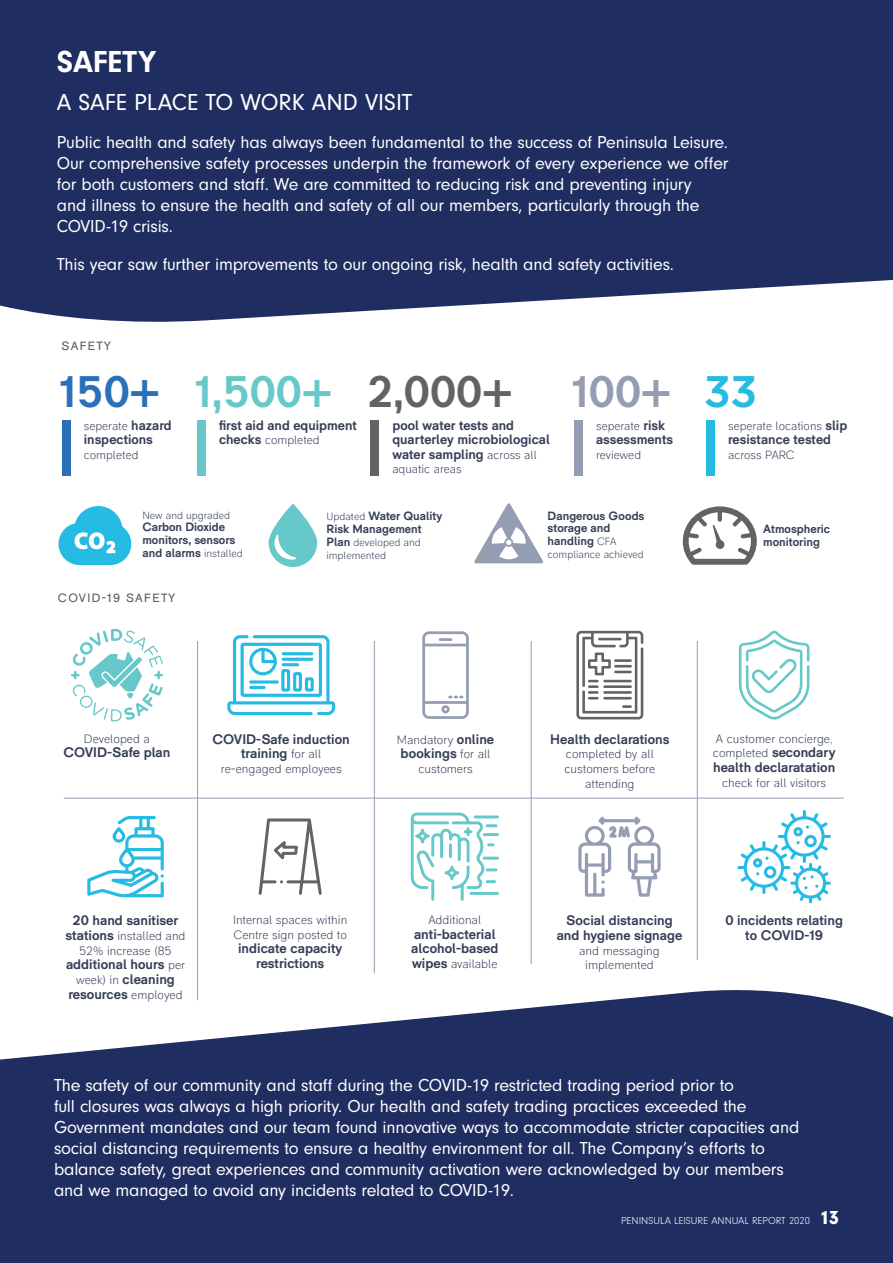
<style>
.page{position:relative;width:893px;height:1263px;background:#fff}
.page>*{position:absolute;margin:0;border:0;box-sizing:border-box;transform-origin:0 0}
.t1{font:700 44.1px "RM Pro";color:#66c8c8}
.t2{font:700 44.1px "RM Pro";color:#616365}
.t3{font:700 44.1px "RM Pro";color:#2b71b9}
.t4{font:700 44.1px "RM Pro";color:#959db3}
.t5{font:700 44.1px "RM Pro";color:#25bbe3}
.t6{font:700 31.5px "Neuzeit Gro";color:#fff}
.t7{font:24px "Neuzeit Gro";color:#fff}
.t8{font:18px/21px "Neuzeit Gro";letter-spacing:-.01em;color:#fff}
.t9{font:700 13.8px/14.7px "RM Pro";color:#353e57;text-align:center}
.t10{font:700 13.65px/14.5px "RM Pro";color:#353e57}
.t11{font:300 12.15px/14.7px "RM Pro";color:#353e57;text-align:center}
.t12{font:700 12px/12.8px "RM Pro";color:#353e57}
.t13{font:12px "RM Pro";letter-spacing:.115em;color:#606161}
.t14{font:300 11.85px "RM Pro";color:#353e57}
.t15{font:300 10.5px/12.8px "RM Pro";color:#353e57}
.t16{font:300 10.5px "Neuzeit Gro";color:#fff}
.s1{font-weight:700;font-size:13.65px}
.s2{font-weight:300;font-size:11.85px}
.s3{font-weight:300;font-size:10.5px}
.s4{font-weight:700;font-size:12px}
.s5{font-weight:300;font-size:12.15px}
.s6{font-weight:700;font-size:13.8px}
.s7{font-weight:900;font-size:19.5px}
</style>
<div class="page">
<svg style="left:0;top:990px;width:893px;height:273px;background:#384371"></svg>
<div style="left:0;top:0;width:893px;height:322px;background:#202d60"></div>
<div style="left:62px;top:420px;width:9px;height:56px;background:#2b71b9"></div>
<div style="left:198px;top:420px;width:8px;height:56px;background:#66c8c8"></div>
<div style="left:371px;top:420px;width:8px;height:56px;background:#616365"></div>
<div style="left:575px;top:420px;width:8px;height:56px;background:#959db3"></div>
<div style="left:707px;top:420px;width:8px;height:56px;background:#25bbe3"></div>
<svg style="left:71px;top:629px;width:92px;height:92px"></svg>
<svg style="left:227px;top:635px;width:108px;height:80px"></svg>
<svg style="left:249px;top:680px;width:30px;height:4px"></svg>
<hr style="left:249px;top:686px;width:17px;height:3px;background:#25bbe3;border-radius:2px">
<svg style="left:422px;top:631px;width:47px;height:88px"></svg>
<svg style="left:576px;top:631px;width:67px;height:88px"></svg>
<svg style="left:739px;top:631px;width:70px;height:88px"></svg>
<hr style="left:474px;top:815px;width:25px;height:3px;background:#66c8c8">
<hr style="left:483px;top:833px;width:16px;height:3px;background:#66c8c8">
<hr style="left:483px;top:857px;width:16px;height:3px;background:#66c8c8">
<hr style="left:470px;top:892px;width:29px;height:3px;background:#66c8c8">
<svg style="left:411px;top:812px;width:86px;height:89px"></svg>
<svg style="left:578px;top:816px;width:83px;height:81px"></svg>
<svg style="left:259px;top:818px;width:63px;height:77px"></svg>
<svg style="left:87px;top:816px;width:77px;height:81px"></svg>
<svg style="left:737px;top:810px;width:94px;height:93px"></svg>
<svg style="left:683px;top:506px;width:74px;height:59px"></svg>
<svg style="left:269px;top:504px;width:48px;height:63px"></svg>
<svg style="left:59px;top:506px;width:72px;height:59px"></svg>
<div style="left:94px;top:536px;width:6px;height:9px;background:#25bbe3;border-radius:50%"></div>
<svg style="left:474px;top:503px;width:69px;height:60px"></svg>
<hr style="left:197px;top:641px;width:1px;height:359px;background:#959db3">
<hr style="left:64px;top:798px;width:780px;height:1px;background:#959db3">
<hr style="left:374px;top:641px;width:1px;height:332px;background:#959db3">
<hr style="left:531px;top:641px;width:1px;height:323px;background:#959db3">
<hr style="left:697px;top:641px;width:1px;height:319px;background:#959db3">
<h2 class="t6" style="left:57px;top:44px;width:101px">SAFETY</h2>
<h3 class="t7" style="left:57px;top:89px;width:357px">A SAFE PLACE TO WORK AND VISIT</h3>
<p class="t8" style="left:57px;top:132px;width:673px">Public health and safety has always been fundamental to the success of Peninsula Leisure.<br>Our comprehensive safety processes underpin the framework of every experience we offer for both customers and staff. We are committed to reducing risk and preventing injury<br>and illness to ensure the health and safety of all our members, particularly through the COVID-19 crisis.</p>
<p class="t8" style="left:57px;top:254px;width:619px">This year saw further improvements to our ongoing risk, health and safety activities.</p>
<p class="t13" style="left:62px;top:339px;width:51px">SAFETY</p>
<h1 class="t3" style="left:60px;top:365px;width:102px">150+</h1>
<p class="t14" style="left:84px;top:419px;width:89px">seperate <span class="s1">hazard</span></p>
<p class="t10" style="left:84px;top:433px;width:70px">inspections</p>
<p class="t14" style="left:84px;top:448px;width:56px">completed</p>
<h1 class="t1" style="left:195px;top:365px;width:139px">1,500+</h1>
<p class="t10" style="left:219px;top:418px;width:139px">first aid and equipment</p>
<p class="t14" style="left:219px;top:434px;width:102px"><span class="s1">checks</span> completed</p>
<h1 class="t2" style="left:368px;top:365px;width:146px">2,000+</h1>
<p class="t10" style="left:392px;top:418px;width:159px">pool water tests and quarterley microbiological water sampling <span class="s2">across all</span></p>
<p class="t14" style="left:392px;top:463px;width:71px">aquatic areas</p>
<h1 class="t4" style="left:572px;top:365px;width:101px">100+</h1>
<p class="t14" style="left:596px;top:419px;width:71px">seperate <span class="s1">risk</span></p>
<p class="t10" style="left:596px;top:433px;width:78px">assessments</p>
<p class="t14" style="left:596px;top:448px;width:47px">reviewed</p>
<p class="t15" style="left:142px;top:509px;width:89px">New and upgraded</p>
<p class="t12" style="left:142px;top:521px;width:102px">Carbon Dioxide monitors, sensors and alarms <span class="s3">installed</span></p>
<p class="t12" style="left:548px;top:509px;width:98px">Dangerous Goods storage and handling <span class="s3">CFA</span></p>
<p class="t12" style="left:326px;top:510px;width:117px"><span class="s3">Updated</span> Water Quality<br>Risk Management</p>
<p class="t15" style="left:326px;top:536px;width:96px"><span class="s4">Plan</span> developed and implemented</p>
<p class="t15" style="left:548px;top:548px;width:98px">compliance achieved</p>
<p class="t13" style="left:58px;top:590px;width:119px">COVID-19 SAFETY</p>
<h1 class="t5" style="left:704px;top:365px;width:54px">33</h1>
<p class="t14" style="left:728px;top:419px;width:121px">seperate locations <span class="s1">slip</span></p>
<p class="t10" style="left:728px;top:433px;width:104px">resistance tested</p>
<p class="t14" style="left:728px;top:448px;width:68px">across PARC</p>
<p class="t12" style="left:763px;top:523px;width:68px">Atmospheric monitoring</p>
<p class="t11" style="left:84px;top:731px;width:67px">Developed a</p>
<p class="t9" style="left:63px;top:745px;width:109px">COVID-Safe plan</p>
<p class="t9" style="left:213px;top:732px;width:139px">COVID-Safe induction training <span class="s5">for all</span></p>
<p class="t11" style="left:221px;top:762px;width:122px">re-engaged employees</p>
<p class="t11" style="left:397px;top:733px;width:99px">Mandatory <span class="s6">online</span></p>
<p class="t9" style="left:401px;top:747px;width:91px">bookings <span class="s5">for all</span></p>
<p class="t11" style="left:418px;top:762px;width:56px">customers</p>
<p class="t9" style="left:73px;top:913px;width:107px">20 hand sanitiser</p>
<p class="t11" style="left:66px;top:929px;width:121px"><span class="s6">stations</span> installed and<br>52% increase (85</p>
<p class="t9" style="left:66px;top:957px;width:121px">additional hours <span class="s5">per week) in</span> cleaning resources <span class="s5">employed</span></p>
<p class="t11" style="left:233px;top:913px;width:116px;text-align:left">Internal spaces within<br>Centre sign posted to</p>
<p class="t9" style="left:238px;top:941px;width:106px">indicate capacity restrictions</p>
<p class="t11" style="left:428px;top:913px;width:54px">Additional</p>
<p class="t9" style="left:411px;top:927px;width:89px;text-align:left">anti-bacterial alcohol-based</p>
<p class="t11" style="left:412px;top:957px;width:87px"><span class="s6">wipes</span> available</p>
<p class="t9" style="left:550px;top:732px;width:121px">Health declarations</p>
<p class="t11" style="left:564px;top:747px;width:92px">completed by all customers before attending</p>
<p class="t11" style="left:713px;top:731px;width:124px;text-align:left">A customer concierge, completed <span class="s6">secondary</span></p>
<p class="t9" style="left:713px;top:760px;width:124px">health declaratation</p>
<p class="t11" style="left:722px;top:776px;width:106px">check for all visitors</p>
<p class="t9" style="left:557px;top:913px;width:127px">Social distancing and hygiene signage</p>
<p class="t11" style="left:579px;top:943px;width:82px">and messaging implemented</p>
<p class="t9" style="left:725px;top:913px;width:119px">0 incidents relating to COVID-19</p>
<p class="t8" style="left:54px;top:1075px;width:747px">The safety of our community and staff during the COVID-19 restricted trading period prior to<br>full closures was always a high priority. Our health and safety trading practices exceeded the Government mandates and our team found innovative ways to accommodate stricter capacities and social distancing requirements to ensure a healthy environment for all. The Company’s efforts to balance safety, great experiences and community activation were acknowledged by our members and we managed to avoid any incidents related to COVID-19.</p>
<p class="t16" style="left:621px;top:1215px;width:219px">PENINSULA LEISURE ANNUAL REPORT 2020 <span class="s7">13</span></p>
</div>
